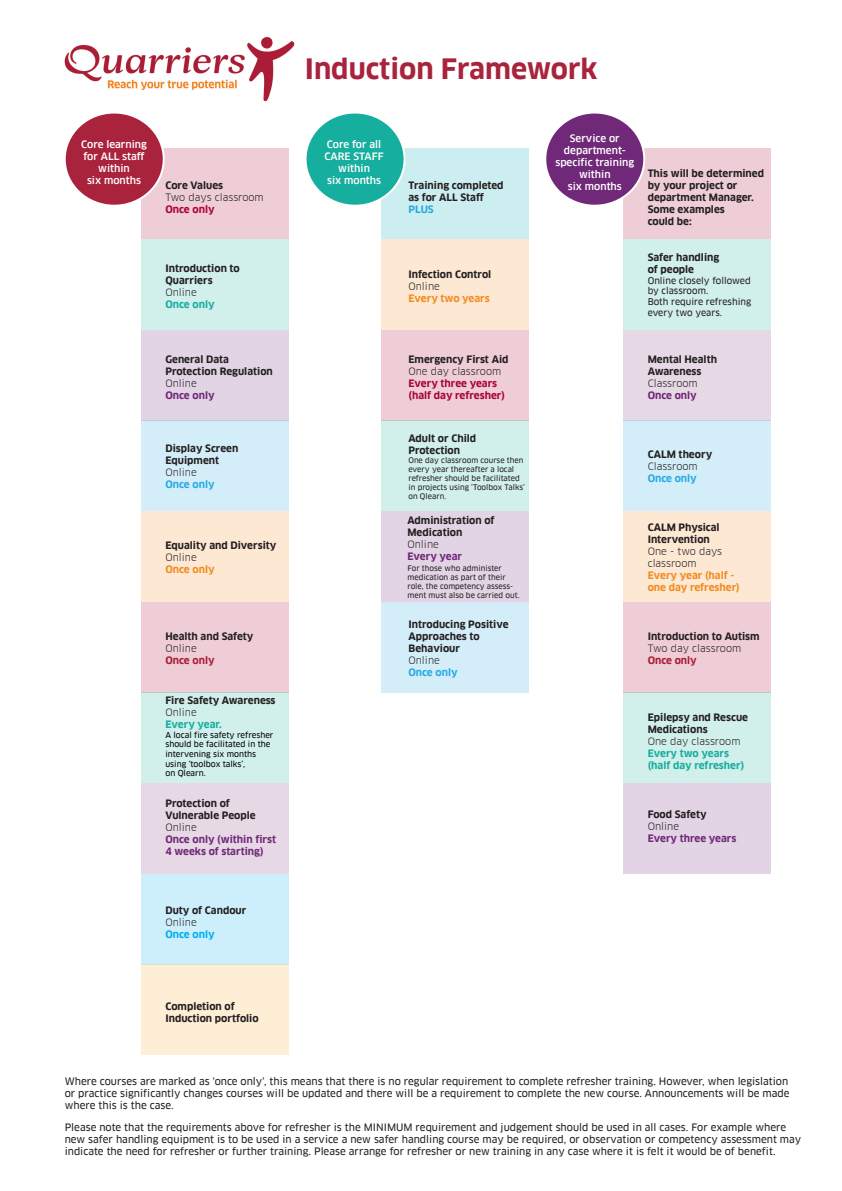
<style>
.page{position:relative;width:842px;height:1191px;background:#fff}
.page>*{position:absolute;margin:0;border:0;box-sizing:border-box;transform-origin:0 0}
.t1{font:700 27.5px "Clan Offc";color:#a9233d}
.t2{font:10px/12px "Clan Offc News";color:#231f20;text-align:justify}
.t3{font:700 10px/12px "Clan Offc";color:#231f20}
.t4{font:10px/12px "Clan Offc";color:#231f20}
.t5{font:500 10px/12px "Clan Offc";color:#fff;text-align:center}
.t6{font:700 10px/12px "Clan Offc";color:#702878}
.t7{font:700 10px/12px "Clan Offc";color:#f18c20}
.t8{font:700 10px/12px "Clan Offc";color:#16ae9e}
.t9{font:700 10px/12px "Clan Offc";color:#ab0333}
.t10{font:700 10px "Clan Offc";color:#27abe2}
.t11{font:700 10px "Clan Offc";color:#aa1d36}
.t12{font:700 10px "Clan Offc";color:#00aeef}
.t13{font:9px/10.8px "Clan Offc News";color:#231f20}
.t14{font:8px/9.6px "Clan Offc News";color:#000002}
.t15{font:7.5px/9px "Clan Offc News";color:#231f20}
</style>
<div class="page">
<div style="left:141px;top:148px;width:147px;height:91px;background:#eecdd7"></div>
<div style="left:141px;top:239px;width:147px;height:91px;background:#d1efeb"></div>
<div style="left:141px;top:330px;width:147px;height:90px;background:#e2d4e4"></div>
<div style="left:141px;top:420px;width:147px;height:91px;background:#d4eef9"></div>
<div style="left:141px;top:511px;width:147px;height:91px;background:#fce8d3"></div>
<div style="left:141px;top:602px;width:147px;height:90px;background:#eecdd7"></div>
<div style="left:141px;top:692px;width:147px;height:91px;background:#d1efeb"></div>
<div style="left:623px;top:148px;width:147px;height:91px;background:#eecdd7"></div>
<div style="left:623px;top:239px;width:147px;height:91px;background:#d1efeb"></div>
<div style="left:623px;top:330px;width:147px;height:90px;background:#e6d9e5"></div>
<div style="left:623px;top:420px;width:147px;height:91px;background:#d4eef9"></div>
<div style="left:623px;top:511px;width:147px;height:91px;background:#fce8d3"></div>
<div style="left:623px;top:602px;width:147px;height:90px;background:#eecdd7"></div>
<div style="left:623px;top:692px;width:147px;height:91px;background:#d1efeb"></div>
<div style="left:623px;top:783px;width:147px;height:91px;background:#e2d4e4"></div>
<div style="left:141px;top:783px;width:147px;height:91px;background:#e6d9e5"></div>
<div style="left:141px;top:874px;width:147px;height:90px;background:#cdeffb"></div>
<div style="left:141px;top:964px;width:147px;height:91px;background:#feeed5"></div>
<div style="left:382px;top:148px;width:147px;height:91px;background:#cdeef1"></div>
<div style="left:382px;top:239px;width:147px;height:91px;background:#fce8d3"></div>
<div style="left:382px;top:330px;width:147px;height:90px;background:#eecdd7"></div>
<div style="left:382px;top:420px;width:147px;height:91px;background:#d1efeb"></div>
<div style="left:382px;top:511px;width:147px;height:91px;background:#e2d4e4"></div>
<div style="left:382px;top:602px;width:147px;height:90px;background:#d4eef9"></div>
<div style="left:65px;top:113px;width:99px;height:93px;background:#a9233d;border-radius:50%"></div>
<div style="left:64px;top:112px;width:101px;height:95px;border:2px solid #fff;border-radius:50%"></div>
<div style="left:306px;top:113px;width:99px;height:93px;background:#16ae9e;border-radius:50%"></div>
<div style="left:305px;top:112px;width:101px;height:95px;border:2px solid #fff;border-radius:50%"></div>
<div style="left:545px;top:113px;width:99px;height:93px;background:#702878;border-radius:50%"></div>
<div style="left:544px;top:112px;width:101px;height:95px;border:2px solid #fff;border-radius:50%"></div>
<img style="left:64px;top:37px;width:231px;height:65px">
<h1 class="t1" style="left:305px;top:54px;width:294px">Induction Framework</h1>
<p class="t5" style="left:81px;top:139px;width:67px">Core learning for ALL staff within<br>six months</p>
<p class="t5" style="left:325px;top:139px;width:61px">Core for all<br>CARE STAFF within<br>six months</p>
<p class="t5" style="left:555px;top:133px;width:80px">Service or department&shy;specific training within</p>
<p class="t3" style="left:165px;top:180px;width:59px">Core Values</p>
<p class="t5" style="left:568px;top:181px;width:56px">six months</p>
<p class="t4" style="left:165px;top:192px;width:100px">Two days classroom</p>
<p class="t9" style="left:165px;top:204px;width:51px">Once only</p>
<p class="t3" style="left:408px;top:180px;width:97px">Training completed as for ALL Staff</p>
<p class="t10" style="left:408px;top:204px;width:27px">PLUS</p>
<p class="t3" style="left:165px;top:262px;width:76px">Introduction to<br>Quarriers</p>
<p class="t4" style="left:165px;top:286px;width:33px">Online</p>
<p class="t8" style="left:165px;top:298px;width:51px">Once only</p>
<p class="t3" style="left:165px;top:353px;width:109px">General Data<br>Protection Regulation</p>
<p class="t4" style="left:165px;top:377px;width:33px">Online</p>
<p class="t6" style="left:165px;top:389px;width:51px">Once only</p>
<p class="t3" style="left:165px;top:442px;width:74px">Display Screen<br>Equipment</p>
<p class="t4" style="left:165px;top:466px;width:33px">Online</p>
<p class="t10" style="left:165px;top:479px;width:51px">Once only</p>
<p class="t3" style="left:165px;top:540px;width:113px">Equality and Diversity</p>
<p class="t4" style="left:165px;top:552px;width:33px">Online</p>
<p class="t7" style="left:165px;top:564px;width:51px">Once only</p>
<p class="t3" style="left:165px;top:630px;width:90px">Health and Safety</p>
<p class="t4" style="left:165px;top:642px;width:33px">Online</p>
<p class="t11" style="left:165px;top:654px;width:51px">Once only</p>
<p class="t3" style="left:165px;top:694px;width:112px">Fire Safety Awareness</p>
<p class="t4" style="left:165px;top:706px;width:33px">Online</p>
<p class="t8" style="left:165px;top:718px;width:58px">Every year.</p>
<p class="t14" style="left:165px;top:730px;width:110px">A local fire safety refresher should be facilitated in the intervening six months using ‘toolbox talks’,<br>on Qlearn.</p>
<p class="t3" style="left:165px;top:797px;width:92px">Protection of<br>Vulnerable People</p>
<p class="t4" style="left:165px;top:821px;width:33px">Online</p>
<p class="t6" style="left:165px;top:833px;width:112px">Once only (within first<br>4 weeks of starting)</p>
<p class="t3" style="left:408px;top:268px;width:84px">Infection Control</p>
<p class="t4" style="left:408px;top:280px;width:33px">Online</p>
<p class="t7" style="left:408px;top:292px;width:83px">Every two years</p>
<p class="t3" style="left:408px;top:353px;width:102px">Emergency First Aid</p>
<p class="t4" style="left:408px;top:365px;width:94px">One day classroom</p>
<p class="t9" style="left:408px;top:377px;width:98px">Every three years (half day refresher)</p>
<p class="t3" style="left:408px;top:432px;width:69px">Adult or Child<br>Protection</p>
<p class="t15" style="left:408px;top:456px;width:118px">One day classroom course then every year thereafter a local refresher should be facilitated in projects using ‘Toolbox Talks’ on Qlearn.</p>
<p class="t3" style="left:407px;top:514px;width:89px">Administration of<br>Medication</p>
<p class="t4" style="left:407px;top:538px;width:33px">Online</p>
<p class="t6" style="left:407px;top:550px;width:56px">Every year</p>
<p class="t15" style="left:407px;top:564px;width:114px">For those who administer medication as part of their role, the competency assess&shy;ment must also be carried out.</p>
<p class="t3" style="left:408px;top:618px;width:102px">Introducing Positive<br>Approaches to<br>Behaviour</p>
<p class="t4" style="left:408px;top:654px;width:33px">Online</p>
<p class="t10" style="left:408px;top:666px;width:51px">Once only</p>
<p class="t3" style="left:648px;top:167px;width:118px">This will be determined by your project or department Manager.<br>Some examples<br>could be:</p>
<p class="t3" style="left:648px;top:251px;width:73px">Safer handling of people</p>
<p class="t13" style="left:648px;top:275px;width:105px">Online closely followed by classroom.<br>Both require refreshing every two years.</p>
<p class="t3" style="left:648px;top:353px;width:71px">Mental Health<br>Awareness</p>
<p class="t4" style="left:648px;top:377px;width:52px">Classroom</p>
<p class="t6" style="left:648px;top:389px;width:51px">Once only</p>
<p class="t3" style="left:648px;top:448px;width:66px">CALM theory</p>
<p class="t4" style="left:648px;top:460px;width:52px">Classroom</p>
<p class="t10" style="left:648px;top:473px;width:51px">Once only</p>
<p class="t3" style="left:648px;top:522px;width:73px">CALM Physical<br>Intervention</p>
<p class="t4" style="left:648px;top:546px;width:76px">One - two days classroom</p>
<p class="t7" style="left:648px;top:570px;width:94px">Every year (half - one day refresher)</p>
<p class="t3" style="left:648px;top:630px;width:113px">Introduction to Autism</p>
<p class="t4" style="left:648px;top:642px;width:95px">Two day classroom</p>
<p class="t11" style="left:648px;top:654px;width:51px">Once only</p>
<p class="t3" style="left:648px;top:711px;width:102px">Epilepsy and Rescue<br>Medications</p>
<p class="t4" style="left:648px;top:735px;width:94px">One day classroom</p>
<p class="t8" style="left:648px;top:747px;width:98px">Every two years (half day refresher)</p>
<p class="t3" style="left:648px;top:808px;width:60px">Food Safety</p>
<p class="t4" style="left:648px;top:820px;width:33px">Online</p>
<p class="t6" style="left:648px;top:832px;width:90px">Every three years</p>
<p class="t3" style="left:165px;top:904px;width:82px">Duty of Candour</p>
<p class="t4" style="left:165px;top:916px;width:33px">Online</p>
<p class="t12" style="left:165px;top:928px;width:51px">Once only</p>
<p class="t3" style="left:165px;top:1000px;width:95px">Completion of<br>Induction portfolio</p>
<p class="t2" style="left:65px;top:1075px;width:726px">Where courses are marked as 'once only', this means that there is no regular requirement to complete refresher training. However, when legislation or practice significantly changes courses will be updated and there will be a requirement to complete the new course. Announcements will be made where this is the case.</p>
<p class="t2" style="left:65px;top:1121px;width:738px;text-align:left">Please note that the requirements above for refresher is the MINIMUM requirement and judgement should be used in all cases. For example where new safer handling equipment is to be used in a service a new safer handling course may be required, or observation or competency assessment may indicate the need for refresher or further training. Please arrange for refresher or new training in any case where it is felt it would be of benefit.</p>
</div>
